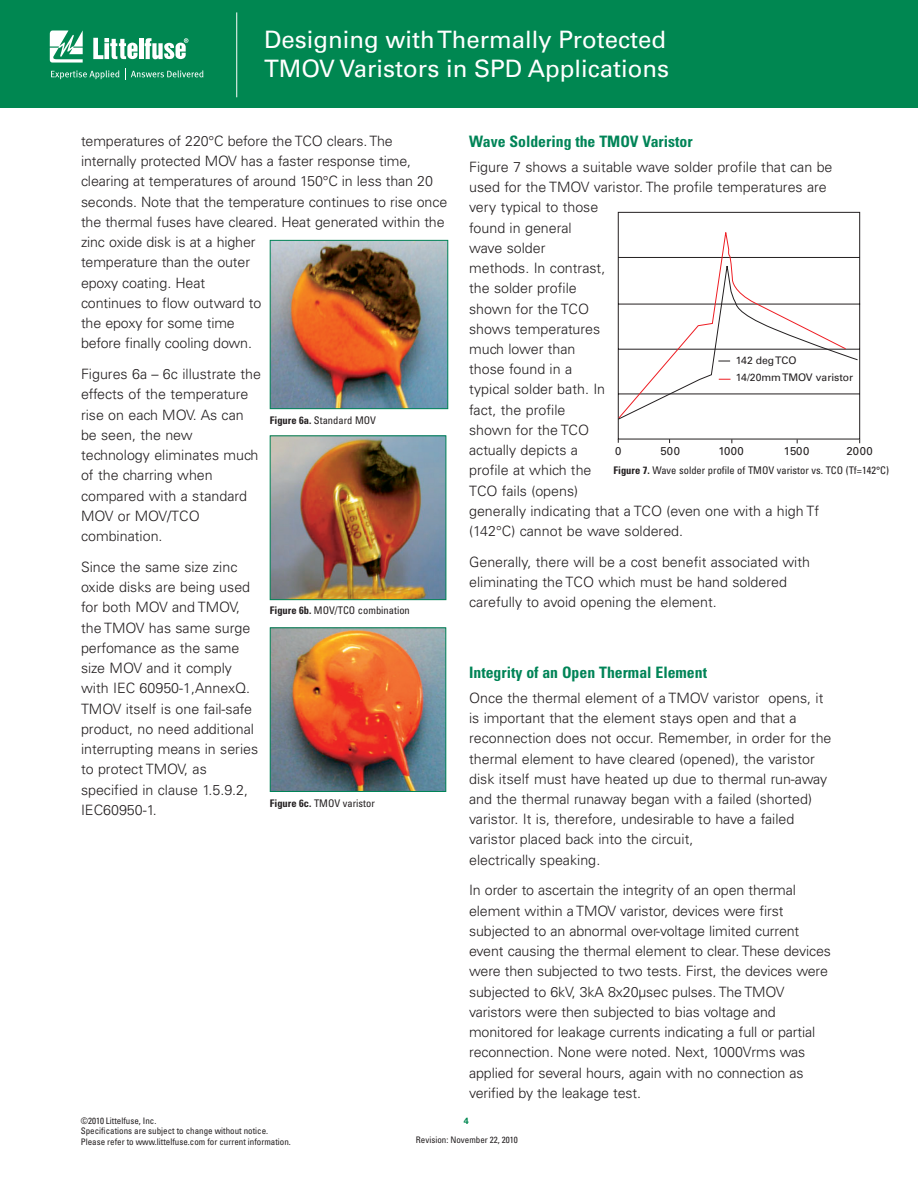
<style>
.page{position:relative;width:918px;height:1188px;background:#fff}
.page>*{position:absolute;margin:0;border:0;box-sizing:border-box;transform-origin:0 0}
.t1{font:24px/28.8px "Univers LT Std";color:#fff}
.t2{font:700 condensed 15.75px "Univers LT Std";color:#008457}
.t3{font:300 14.25px/20.2px "Univers LT Std";color:#231f20}
.t4{font:11.4px "Univers LT Std";letter-spacing:.04em;color:#231f20}
.t5{font:condensed 10.5px "Univers LT Std";color:#231f20}
.t6{font:10.35px/17.2px "Univers LT Std";color:#231f20}
.t7{font:condensed 9px/10.5px "Univers LT Std";color:#231f20}
.t8{font:700 9px "Univers LT Std";color:#008751}
.s1{font-weight:700}
</style>
<div class="page">
<div style="left:0;top:0;width:918px;height:108px;background:#008751"></div>
<svg style="left:50px;top:30px;width:33px;height:33px"></svg>
<hr style="left:139px;top:38px;width:4px;height:21px;background:#fff">
<svg style="left:145px;top:38px;width:43px;height:21px"></svg>
<svg style="left:93px;top:38px;width:45px;height:21px"></svg>
<svg style="left:51px;top:70px;width:68px;height:9px"></svg>
<svg style="left:125px;top:69px;width:78px;height:11px"></svg>
<hr style="left:236px;top:12px;width:1px;height:85px;background:#fff">
<img style="left:272px;top:242px;width:174px;height:165px">
<div style="left:270px;top:240px;width:178px;height:169px;border:1px solid #008457"></div>
<img style="left:272px;top:437px;width:172px;height:161px">
<div style="left:270px;top:435px;width:176px;height:165px;border:1px solid #008457"></div>
<img style="left:272px;top:629px;width:172px;height:161px">
<div style="left:270px;top:627px;width:176px;height:165px;border:1px solid #008457"></div>
<svg style="left:617px;top:211px;width:244px;height:229px"></svg>
<svg style="left:617px;top:227px;width:230px;height:33px"></svg>
<svg style="left:617px;top:260px;width:242px;height:160px"></svg>
<h1 class="t1" style="left:264px;top:27px;width:406px">Designing with Thermally Protected<br>TMOV Varistors in SPD Applications</h1>
<p class="t3" style="left:81px;top:132px;width:368px">temperatures of 220°C before the TCO clears. The internally protected MOV has a faster response time, clearing at temperatures of around 150°C in less than 20 seconds. Note that the temperature continues to rise once the thermal fuses have cleared. Heat generated within the zinc oxide disk is at a higher<br>temperature than the outer<br>epoxy coating. Heat<br>continues to flow outward to<br>the epoxy for some time<br>before finally cooling down.</p>
<p class="t3" style="left:81px;top:365px;width:182px">Figures 6a – 6c illustrate the effects of the temperature rise on each MOV. As can be seen, the new technology eliminates much of the charring when compared with a standard<br>MOV or MOV/TCO combination.</p>
<p class="t3" style="left:81px;top:558px;width:179px">Since the same size zinc oxide disks are being used for both MOV and TMOV, the TMOV has same surge perfomance as the same size MOV and it comply with IEC 60950-1,AnnexQ.<br>TMOV itself is one fail-safe product, no need additional interrupting means in series to protect TMOV, as specified in clause 1.5.9.2,<br>IEC60950-1.</p>
<p class="t5" style="left:270px;top:416px;width:108px"><span class="s1">Figure 6a.</span> Standard MOV</p>
<p class="t5" style="left:270px;top:606px;width:142px"><span class="s1">Figure 6b.</span> MOV/TCO combination</p>
<p class="t5" style="left:270px;top:800px;width:107px"><span class="s1">Figure 6c.</span> TMOV varistor</p>
<p class="t2" style="left:469px;top:135px;width:225px">Wave Soldering the TMOV Varistor</p>
<p class="t3" style="left:469px;top:158px;width:365px">Figure 7 shows a suitable wave solder profile that can be used for the TMOV varistor. The profile temperatures are very typical to those<br>found in general<br>wave solder<br>methods. In contrast,<br>the solder profile<br>shown for the TCO<br>shows temperatures<br>much lower than<br>those found in a<br>typical solder bath. In<br>fact, the profile<br>shown for the TCO<br>actually depicts a<br>profile at which the<br>TCO fails (opens)<br>generally indicating that a TCO (even one with a high Tf (142°C) cannot be wave soldered.</p>
<p class="t3" style="left:469px;top:553px;width:343px">Generally, there will be a cost benefit associated with eliminating the TCO which must be hand soldered carefully to avoid opening the element.</p>
<p class="t6" style="left:736px;top:352px;width:119px">142 deg TCO<br>14/20mm TMOV varistor</p>
<p class="t4" style="left:615px;top:446px;width:8px">0</p>
<p class="t4" style="left:661px;top:447px;width:21px">500</p>
<p class="t4" style="left:718px;top:446px;width:27px">1000</p>
<p class="t4" style="left:784px;top:447px;width:27px">1500</p>
<p class="t4" style="left:847px;top:447px;width:28px">2000</p>
<p class="t5" style="left:613px;top:467px;width:277px"><span class="s1">Figure 7.</span> Wave solder profile of TMOV varistor vs. TCO (Tf=142°C)</p>
<p class="t2" style="left:469px;top:666px;width:239px">Integrity of an Open Thermal Element</p>
<p class="t3" style="left:469px;top:689px;width:364px">Once the thermal element of a TMOV varistor opens, it is important that the element stays open and that a reconnection does not occur. Remember, in order for the thermal element to have cleared (opened), the varistor disk itself must have heated up due to thermal run-away and the thermal runaway began with a failed (shorted) varistor. It is, therefore, undesirable to have a failed varistor placed back into the circuit,<br>electrically speaking.</p>
<p class="t3" style="left:469px;top:881px;width:363px">In order to ascertain the integrity of an open thermal element within a TMOV varistor, devices were first subjected to an abnormal over-voltage limited current event causing the thermal element to clear. These devices were then subjected to two tests. First, the devices were subjected to 6kV, 3kA 8x20μsec pulses. The TMOV varistors were then subjected to bias voltage and monitored for leakage currents indicating a full or partial reconnection. None were noted. Next, 1000Vrms was applied for several hours, again with no connection as verified by the leakage test.</p>
<p class="t7" style="left:81px;top:1116px;width:77px">©2010 Littelfuse, Inc.</p>
<p class="t8" style="left:464px;top:1116px;width:7px">4</p>
<p class="t7" style="left:81px;top:1126px;width:212px">Specifications are subject to change without notice.<br>Please refer to www.littelfuse.com for current information.</p>
<p class="t7" style="left:416px;top:1136px;width:103px">Revision: November 22, 2010</p>
</div>
